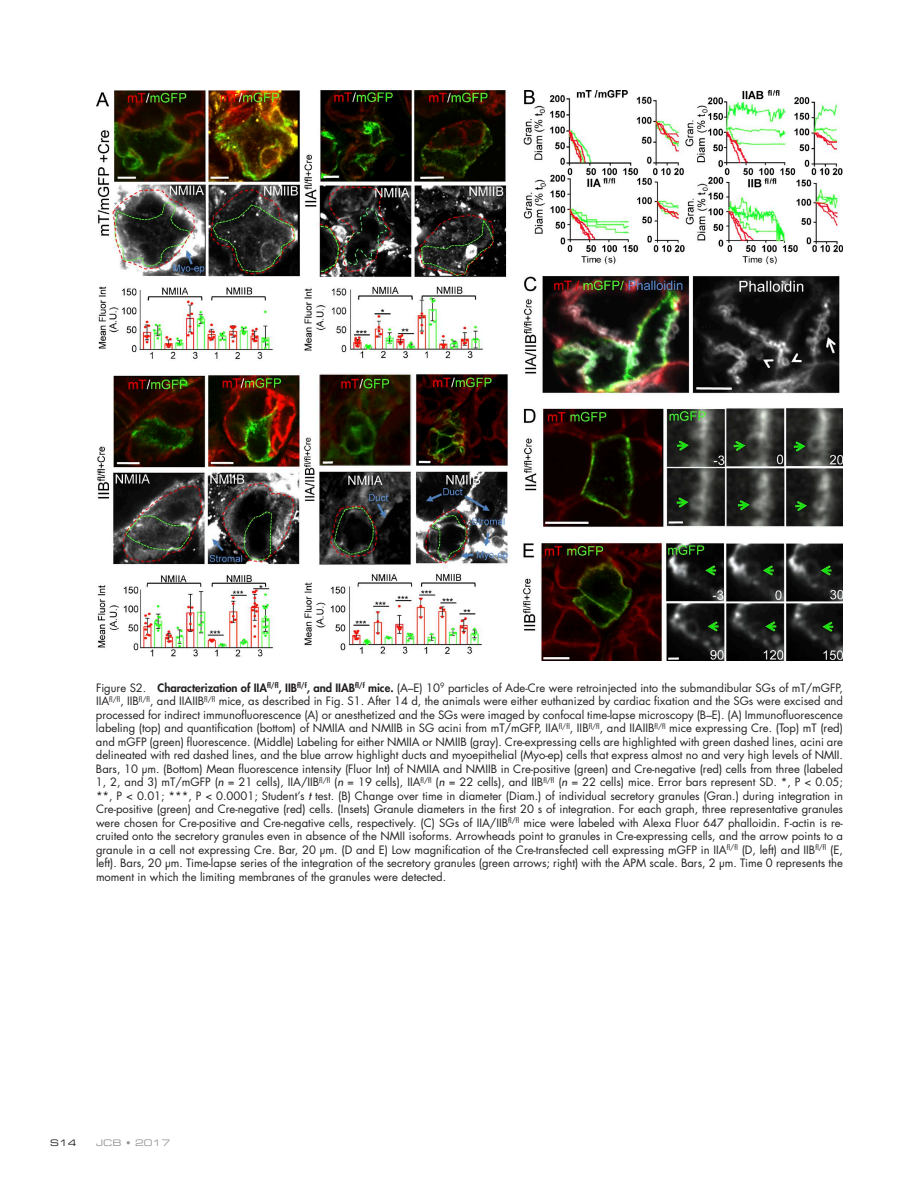
<style>
.page{position:relative;width:918px;height:1188px;background:#fff}
.page>*{position:absolute;margin:0;border:0;box-sizing:border-box;transform-origin:0 0}
.t1{font:11.25px/13.5px "Futura Std";color:#231f20;text-align:justify}
.t2{font:9px "Eurostile LT Std Ex 2";letter-spacing:.01em;color:#949698}
.t3{font:9px "Eurostile LT Std Ex 2";color:#231f20}
.s1{font-weight:800}
.s2{font-weight:500;font-style:italic}
</style>
<div class="page">
<img style="left:96px;top:90px;width:747px;height:570px">
<p class="t1" style="left:96px;top:681px;width:749px">Figure S2. <span class="s1">Characterization of IIA</span><sup>fl/fl</sup><span class="s1">, IIB</span><sup>fl/f</sup><span class="s1">, and IIAB</span><sup>fl/f</sup> <span class="s1">mice.</span> (A–E) 10<sup>9</sup> particles of Ade-Cre were retroinjected into the submandibular SGs of mT/mGFP, IIA<sup>fl/fl</sup>, IIB<sup>fl/fl</sup>, and IIAIIB<sup>fl/fl</sup> mice, as described in Fig. S1. After 14 d, the animals were either euthanized by cardiac fixation and the SGs were excised and processed for indirect immunofluorescence (A) or anesthetized and the SGs were imaged by confocal time-lapse microscopy (B–E). (A) Immunofluorescence labeling (top) and quantification (bottom) of NMIIA and NMIIB in SG acini from mT/mGFP, IIA<sup>fl/fl</sup>, IIB<sup>fl/fl</sup>, and IIAIIB<sup>fl/fl</sup> mice expressing Cre. (Top) mT (red) and mGFP (green) fluorescence. (Middle) Labeling for either NMIIA or NMIIB (gray). Cre-expressing cells are highlighted with green dashed lines, acini are delineated with red dashed lines, and the blue arrow highlight ducts and myoepithelial (Myo-ep) cells that express almost no and very high levels of NMII.<br>Bars, 10 µm. (Bottom) Mean fluorescence intensity (Fluor Int) of NMIIA and NMIIB in Cre-positive (green) and Cre-negative (red) cells from three (labeled 1, 2, and 3) mT/mGFP (<span class="s2">n</span> = 21 cells), IIA/IIB<sup>fl/fl</sup> (<span class="s2">n</span> = 19 cells), IIA<sup>fl/fl</sup> (<span class="s2">n</span> = 22 cells), and IIB<sup>fl/fl</sup> (<span class="s2">n</span> = 22 cells) mice. Error bars represent SD. *, P &lt; 0.05; **, P &lt; 0.01; ***, P &lt; 0.0001; Student’s <span class="s2">t</span> test. (B) Change over time in diameter (Diam.) of individual secretory granules (Gran.) during integration in Cre-positive (green) and Cre-negative (red) cells. (Insets) Granule diameters in the first 20 s of integration. For each graph, three representative granules were chosen for Cre-positive and Cre-negative cells, respectively. (C) SGs of IIA/IIB<sup>fl/fl</sup> mice were labeled with Alexa Fluor 647 phalloidin. F-actin is re&shy;cruited onto the secretory granules even in absence of the NMII isoforms. Arrowheads point to granules in Cre-expressing cells, and the arrow points to a granule in a cell not expressing Cre. Bar, 20 µm. (D and E) Low magnification of the Cre-transfected cell expressing mGFP in IIA<sup>fl/fl</sup> (D, left) and IIB<sup>fl/fl</sup> (E, left). Bars, 20 µm. Time-lapse series of the integration of the secretory granules (green arrows; right) with the APM scale. Bars, 2 µm. Time 0 represents the moment in which the limiting membranes of the granules were detected.</p>
<p class="t3" style="left:50px;top:1136px;width:28px">S14</p>
<p class="t2" style="left:96px;top:1136px;width:76px">JCB • 2017</p>
</div>
